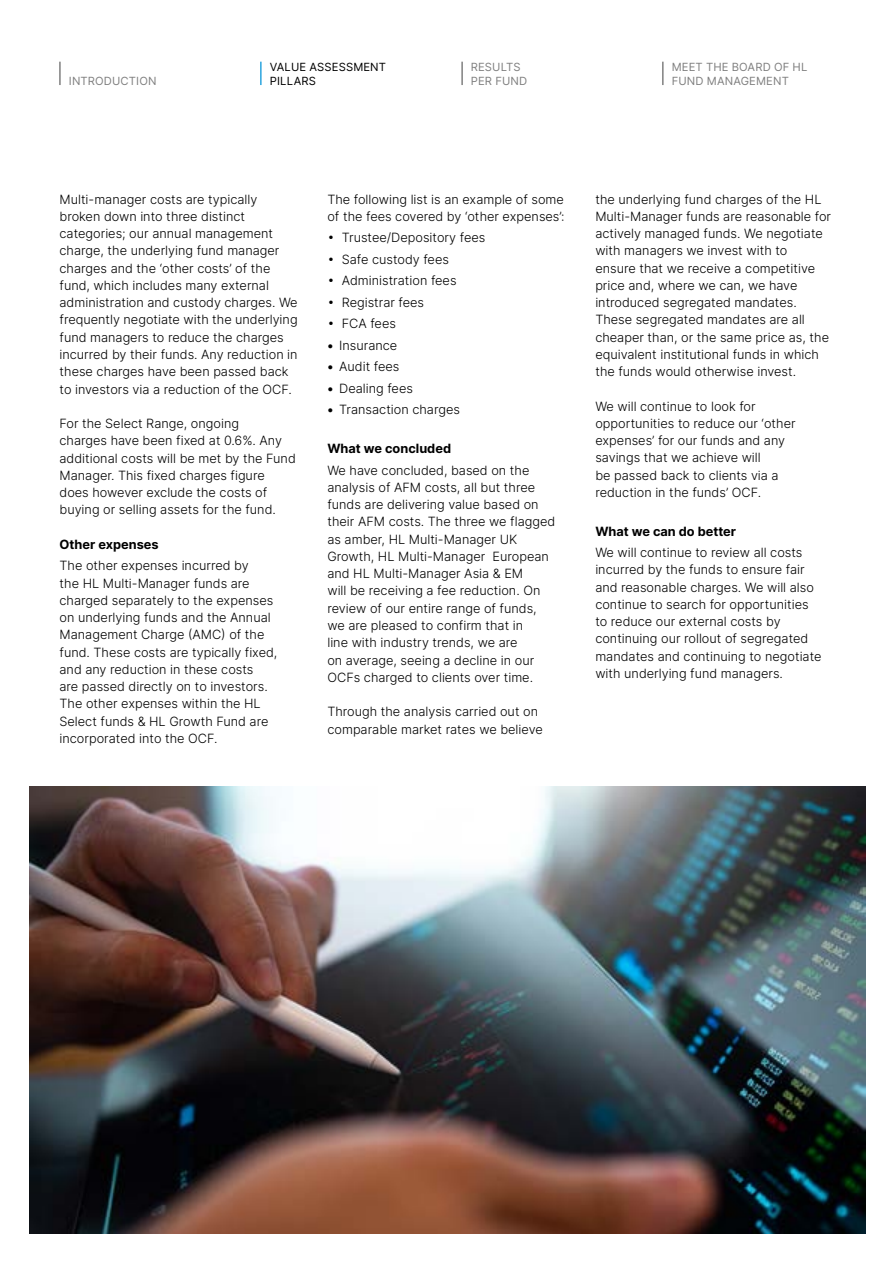
<style>
.page{position:relative;width:893px;height:1263px;background:#fff}
.page>*{position:absolute;margin:0;border:0;box-sizing:border-box;transform-origin:0 0}
.t1{font:300 12.75px/17.2px "Inter";color:#000}
.t2{font:700 12.75px "Inter";color:#000}
.t3{font:11.25px/13.5px "Inter";letter-spacing:.01em;color:#808080}
.t4{font:11.25px/13.5px "Inter";letter-spacing:.01em;color:#000}
.s1{font-weight:700}
</style>
<div class="page">
<hr style="left:260px;top:62px;width:2px;height:23px;background:#2ca5de">
<hr style="left:59px;top:62px;width:2px;height:23px;background:#808080">
<hr style="left:461px;top:62px;width:2px;height:23px;background:#808080">
<hr style="left:662px;top:62px;width:2px;height:23px;background:#808080">
<img style="left:29px;top:787px;width:836px;height:446px">
<p class="t3" style="left:69px;top:74px;width:89px">INTRODUCTION</p>
<p class="t4" style="left:270px;top:60px;width:118px">VALUE ASSESSMENT<br>PILLARS</p>
<p class="t3" style="left:471px;top:60px;width:58px">RESULTS<br>PER FUND</p>
<p class="t3" style="left:672px;top:60px;width:137px">MEET THE BOARD OF HL<br>FUND MANAGEMENT</p>
<p class="t1" style="left:60px;top:190px;width:240px">Multi-manager costs are typically broken down into three distinct categories; our annual management charge, the underlying fund manager charges and the ‘other costs’ of the fund, which includes many external administration and custody charges. We frequently negotiate with the underlying fund managers to reduce the charges incurred by their funds. Any reduction in these charges have been passed back to investors via a reduction of the OCF.</p>
<p class="t1" style="left:60px;top:414px;width:238px">For the Select Range, ongoing<br>charges have been fixed at 0.6%. Any additional costs will be met by the Fund Manager. This fixed charges figure does however exclude the costs of buying or selling assets for the fund.</p>
<p class="t2" style="left:60px;top:535px;width:101px">Other expenses</p>
<p class="t1" style="left:60px;top:557px;width:219px">The other expenses incurred by<br>the HL Multi-Manager funds are charged separately to the expenses on underlying funds and the Annual<br>Management Charge (AMC) of the fund. These costs are typically fixed, and any reduction in these costs<br>are passed directly on to investors.<br>The other expenses within the HL<br>Select funds &amp; HL Growth Fund are incorporated into the OCF.</p>
<p class="t1" style="left:327px;top:190px;width:238px">The following list is an example of some of the fees covered by ‘other expenses’:</p>
<p class="t1" style="left:327px;top:229px;width:159px">• Trustee/Depository fees</p>
<p class="t1" style="left:327px;top:250px;width:123px">• Safe custody fees</p>
<p class="t1" style="left:327px;top:272px;width:131px">• Administration fees</p>
<p class="t1" style="left:327px;top:293px;width:98px">• Registrar fees</p>
<p class="t1" style="left:327px;top:315px;width:70px">• FCA fees</p>
<p class="t1" style="left:327px;top:336px;width:71px"><span class="s1">•</span> Insurance</p>
<p class="t1" style="left:327px;top:358px;width:74px"><span class="s1">•</span> Audit fees</p>
<p class="t1" style="left:327px;top:379px;width:87px"><span class="s1">•</span> Dealing fees</p>
<p class="t1" style="left:327px;top:401px;width:134px"><span class="s1">•</span> Transaction charges</p>
<p class="t2" style="left:327px;top:439px;width:125px">What we concluded</p>
<p class="t1" style="left:327px;top:461px;width:229px">We have concluded, based on the analysis of AFM costs, all but three funds are delivering value based on their AFM costs. The three we flagged as amber, HL Multi-Manager UK Growth, HL Multi-Manager European and HL Multi-Manager Asia &amp; EM<br>will be receiving a fee reduction. On review of our entire range of funds, we are pleased to confirm that in<br>line with industry trends, we are<br>on average, seeing a decline in our OCFs charged to clients over time.</p>
<p class="t1" style="left:327px;top:703px;width:217px">Through the analysis carried out on comparable market rates we believe</p>
<p class="t1" style="left:595px;top:190px;width:237px">the underlying fund charges of the HL Multi-Manager funds are reasonable for actively managed funds. We negotiate with managers we invest with to<br>ensure that we receive a competitive price and, where we can, we have introduced segregated mandates.<br>These segregated mandates are all cheaper than, or the same price as, the equivalent institutional funds in which the funds would otherwise invest.</p>
<p class="t1" style="left:595px;top:397px;width:202px">We will continue to look for opportunities to reduce our ‘other expenses’ for our funds and any savings that we achieve will<br>be passed back to clients via a reduction in the funds’ OCF.</p>
<p class="t2" style="left:595px;top:522px;width:142px">What we can do better</p>
<p class="t1" style="left:595px;top:544px;width:228px">We will continue to review all costs incurred by the funds to ensure fair and reasonable charges. We will also continue to search for opportunities to reduce our external costs by continuing our rollout of segregated mandates and continuing to negotiate with underlying fund managers.</p>
</div>
